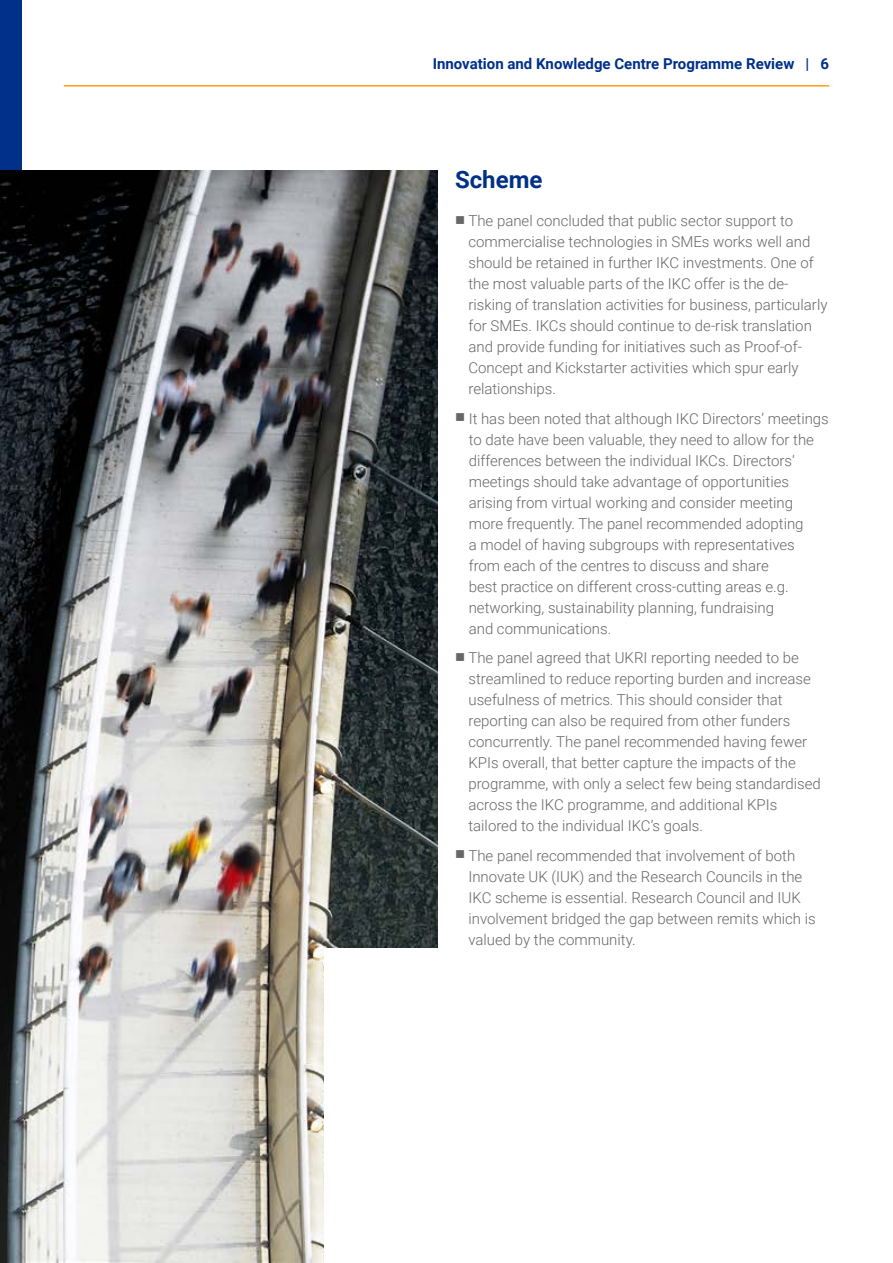
<style>
.page{position:relative;width:893px;height:1263px;background:#fff}
.page>*{position:absolute;margin:0;border:0;box-sizing:border-box;transform-origin:0 0}
.t1{font:700 24px "Roboto";color:#003088}
.t2{font:300 15px/21px "Roboto";color:#676767}
.t3{font:700 15px "Roboto";color:#003088}
</style>
<div class="page">
<hr style="left:64px;top:85px;width:765px;height:2px;background:#ff9d1b">
<div style="left:0;top:0;width:21px;height:1263px;background:#003088"></div>
<img style="left:0;top:170px;width:438px;height:1093px">
<div style="left:325px;top:949px;width:455px;height:314px;background:#fff"></div>
<p class="t3" style="left:433px;top:53px;width:398px">Innovation and Knowledge Centre Programme Review | 6</p>
<h2 class="t1" style="left:455px;top:163px;width:89px">Scheme</h2>
<h3 class="t2" style="left:468px;top:210px;width:361px;text-indent:-13px">■ The panel concluded that public sector support to commercialise technologies in SMEs works well and should be retained in further IKC investments. One of the most valuable parts of the IKC offer is the de&shy;risking of translation activities for business, particularly for SMEs. IKCs should continue to de-risk translation and provide funding for initiatives such as Proof-of-Concept and Kickstarter activities which spur early relationships.</h3>
<h3 class="t2" style="left:469px;top:407px;width:362px;text-indent:-14px">■ It has been noted that although IKC Directors’ meetings to date have been valuable, they need to allow for the differences between the individual IKCs. Directors’ meetings should take advantage of opportunities arising from virtual working and consider meeting more frequently. The panel recommended adopting<br>a model of having subgroups with representatives from each of the centres to discuss and share<br>best practice on different cross-cutting areas e.g. networking, sustainability planning, fundraising<br>and communications.</h3>
<h3 class="t2" style="left:468px;top:647px;width:354px;text-indent:-13px">■ The panel agreed that UKRI reporting needed to be streamlined to reduce reporting burden and increase usefulness of metrics. This should consider that reporting can also be required from other funders concurrently. The panel recommended having fewer KPIs overall, that better capture the impacts of the programme, with only a select few being standardised across the IKC programme, and additional KPIs tailored to the individual IKC’s goals.</h3>
<h3 class="t2" style="left:468px;top:844px;width:349px;text-indent:-13px">■ The panel recommended that involvement of both Innovate UK (IUK) and the Research Councils in the IKC scheme is essential. Research Council and IUK involvement bridged the gap between remits which is valued by the community.</h3>
</div>
